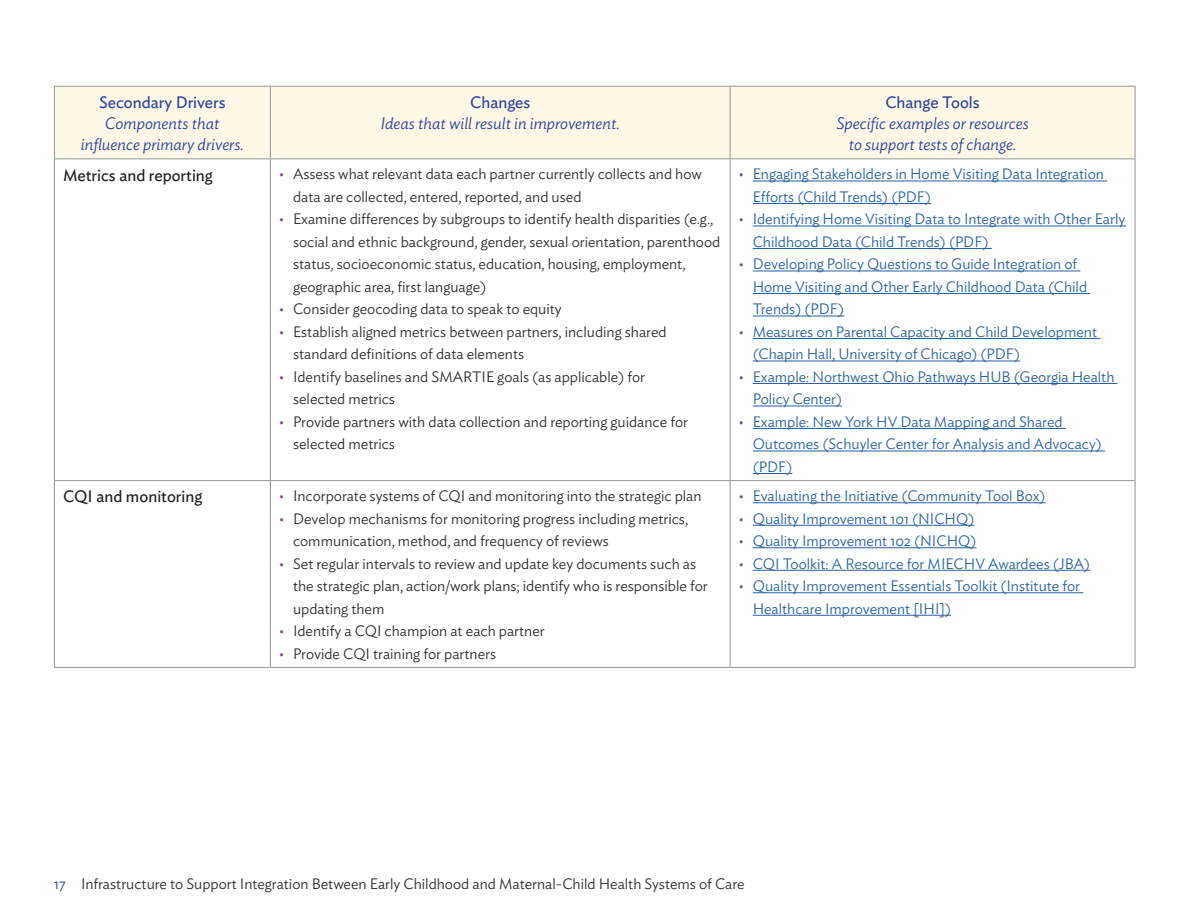
<style>
.page{position:relative;width:1188px;height:918px;background:#fff}
.page>*{position:absolute;margin:0;border:0;box-sizing:border-box;transform-origin:0 0}
.Table_head_blue{font:italic 300 16.5px/21px "Ideal Sans";color:#27459c;text-align:center}
.Table_row_header{font:16.5px "Ideal Sans";color:#231f20}
.Table_head_blue-2{font:16.5px "Ideal Sans";color:#27459c}
.t1{font:300 15px/22.5px "Ideal Sans";color:#2e2b2c}
.t2{font:300 15px/22.5px "Ideal Sans";color:#2661a1}
.s1{font-size:12px;color:#81469a}
.s2{color:#27459c}
</style>
<div class="page">
<div style="left:55px;top:87px;width:1080px;height:71px;background:#fff8e7"></div>
<hr style="left:54px;top:86px;width:216px;height:1px;background:#939598">
<hr style="left:54px;top:87px;width:1px;height:71px;background:#939598">
<hr style="left:270px;top:86px;width:460px;height:1px;background:#939598">
<hr style="left:270px;top:87px;width:1px;height:71px;background:#939598">
<hr style="left:730px;top:86px;width:405px;height:1px;background:#939598">
<hr style="left:730px;top:87px;width:1px;height:71px;background:#939598">
<hr style="left:1135px;top:87px;width:1px;height:71px;background:#939598">
<hr style="left:54px;top:158px;width:216px;height:1px;background:#939598">
<hr style="left:54px;top:159px;width:1px;height:321px;background:#939598">
<hr style="left:270px;top:158px;width:460px;height:1px;background:#939598">
<hr style="left:270px;top:159px;width:1px;height:321px;background:#939598">
<hr style="left:730px;top:158px;width:405px;height:1px;background:#939598">
<hr style="left:730px;top:159px;width:1px;height:321px;background:#939598">
<hr style="left:1135px;top:159px;width:1px;height:321px;background:#939598">
<hr style="left:54px;top:480px;width:216px;height:1px;background:#939598">
<hr style="left:54px;top:481px;width:1px;height:186px;background:#939598">
<hr style="left:270px;top:480px;width:460px;height:1px;background:#939598">
<hr style="left:270px;top:481px;width:1px;height:186px;background:#939598">
<hr style="left:730px;top:480px;width:405px;height:1px;background:#939598">
<hr style="left:730px;top:481px;width:1px;height:186px;background:#939598">
<hr style="left:1135px;top:481px;width:1px;height:186px;background:#939598">
<hr style="left:54px;top:667px;width:216px;height:1px;background:#939598">
<hr style="left:270px;top:667px;width:460px;height:1px;background:#939598">
<hr style="left:730px;top:667px;width:405px;height:1px;background:#939598">
<hr style="left:753px;top:181px;width:354px;height:1px;background:#2661a1">
<hr style="left:753px;top:203px;width:178px;height:1px;background:#2661a1">
<hr style="left:753px;top:226px;width:373px;height:1px;background:#2661a1">
<hr style="left:753px;top:248px;width:239px;height:1px;background:#2661a1">
<hr style="left:753px;top:271px;width:327px;height:1px;background:#2661a1">
<hr style="left:753px;top:293px;width:337px;height:1px;background:#2661a1">
<hr style="left:753px;top:316px;width:91px;height:1px;background:#2661a1">
<hr style="left:753px;top:338px;width:347px;height:1px;background:#2661a1">
<hr style="left:753px;top:361px;width:267px;height:1px;background:#2661a1">
<hr style="left:753px;top:383px;width:365px;height:1px;background:#2661a1">
<hr style="left:753px;top:406px;width:89px;height:1px;background:#2661a1">
<hr style="left:753px;top:428px;width:313px;height:1px;background:#2661a1">
<hr style="left:753px;top:451px;width:352px;height:1px;background:#2661a1">
<hr style="left:753px;top:473px;width:39px;height:1px;background:#2661a1">
<hr style="left:753px;top:502px;width:293px;height:1px;background:#2661a1">
<hr style="left:753px;top:525px;width:221px;height:1px;background:#2661a1">
<hr style="left:753px;top:547px;width:223px;height:1px;background:#2661a1">
<hr style="left:753px;top:570px;width:337px;height:1px;background:#2661a1">
<hr style="left:753px;top:592px;width:330px;height:1px;background:#2661a1">
<hr style="left:753px;top:615px;width:198px;height:1px;background:#2661a1">
<p class="Table_head_blue-2" style="left:99px;top:90px;width:128px">Secondary Drivers</p>
<p class="Table_head_blue" style="left:105px;top:111px;width:116px">Components that</p>
<p class="Table_head_blue" style="left:81px;top:132px;width:164px">influence primary drivers.</p>
<p class="Table_head_blue-2" style="left:470px;top:90px;width:62px">Changes</p>
<p class="Table_head_blue" style="left:381px;top:111px;width:241px">Ideas that will result in improvement.</p>
<p class="Table_row_header" style="left:63px;top:162px;width:151px">Metrics and reporting</p>
<p class="t1" style="left:293px;top:162px;width:410px;text-indent:-14px"><span class="s1">•</span> Assess what relevant data each partner currently collects and how data are collected, entered, reported, and used</p>
<p class="t1" style="left:293px;top:207px;width:429px;text-indent:-14px"><span class="s1">•</span> Examine differences by subgroups to identify health disparities (e.g., social and ethnic background, gender, sexual orientation, parenthood status, socioeconomic status, education, housing, employment, geographic area, first language)</p>
<p class="t1" style="left:279px;top:297px;width:284px"><span class="s1">•</span> Consider geocoding data to speak to equity</p>
<p class="t1" style="left:293px;top:319px;width:375px;text-indent:-14px"><span class="s1">•</span> Establish aligned metrics between partners, including shared standard definitions of data elements</p>
<p class="t1" style="left:293px;top:364px;width:354px;text-indent:-14px"><span class="s1">•</span> Identify baselines and SMARTIE goals (as applicable) for selected metrics</p>
<p class="t1" style="left:293px;top:409px;width:397px;text-indent:-14px"><span class="s1">•</span> Provide partners with data collection and reporting guidance for selected metrics</p>
<p class="Table_row_header" style="left:63px;top:484px;width:141px">CQI and monitoring</p>
<p class="t1" style="left:279px;top:484px;width:424px"><span class="s1">•</span> Incorporate systems of CQI and monitoring into the strategic plan</p>
<p class="t1" style="left:293px;top:506px;width:397px;text-indent:-14px"><span class="s1">•</span> Develop mechanisms for monitoring progress including metrics, communication, method, and frequency of reviews</p>
<p class="t1" style="left:293px;top:551px;width:416px;text-indent:-14px"><span class="s1">•</span> Set regular intervals to review and update key documents such as the strategic plan, action/work plans; identify who is responsible for updating them</p>
<p class="t1" style="left:279px;top:619px;width:267px"><span class="s1">•</span> Identify a CQI champion at each partner</p>
<p class="t1" style="left:279px;top:641px;width:219px"><span class="s1">•</span> Provide CQI training for partners</p>
<p class="Table_head_blue-2" style="left:885px;top:90px;width:96px">Change Tools</p>
<p class="Table_head_blue" style="left:836px;top:111px;width:194px">Specific examples or resources to support tests of change.</p>
<p class="t2" style="left:753px;top:162px;width:353px;text-indent:-14px"><span class="s1">•</span> Engaging Stakeholders in Home Visiting Data Integration<br>Efforts (Child Trends) (PDF)</p>
<p class="t2" style="left:753px;top:207px;width:374px;text-indent:-14px"><span class="s1">•</span> Identifying Home Visiting Data to Integrate with Other Early<br>Childhood Data (Child Trends) (PDF)</p>
<p class="t2" style="left:753px;top:252px;width:336px;text-indent:-14px"><span class="s1">•</span> Developing Policy Questions to Guide Integration of<br>Home Visiting and Other Early Childhood Data (Child<br>Trends) (PDF)</p>
<p class="t2" style="left:753px;top:319px;width:346px;text-indent:-14px"><span class="s1">•</span> Measures on Parental Capacity and Child Development (Chapin Hall, University of Chicago) (PDF)</p>
<p class="t2" style="left:753px;top:364px;width:363px;text-indent:-14px"><span class="s1">•</span> Example: Northwest Ohio Pathways HUB (Georgia Health<br>Policy Center)</p>
<p class="t2" style="left:753px;top:409px;width:351px;text-indent:-14px"><span class="s1">•</span> Example: New York HV Data Mapping and Shared<br>Outcomes (Schuyler Center for Analysis and Advocacy) (PDF)</p>
<p class="t2" style="left:739px;top:484px;width:308px"><span class="s1">•</span> Evaluating the Initiative (Community Tool Box)</p>
<p class="t2" style="left:739px;top:506px;width:237px"><span class="s1">•</span> Quality Improvement 101 (NICHQ)</p>
<p class="t2" style="left:739px;top:529px;width:239px"><span class="s1">•</span> Quality Improvement 102 (NICHQ)</p>
<p class="t2" style="left:739px;top:551px;width:353px"><span class="s1">•</span> CQI Toolkit: A Resource for MIECHV Awardees (JBA)</p>
<p class="t2" style="left:753px;top:574px;width:329px;text-indent:-14px"><span class="s1">•</span> Quality Improvement Essentials Toolkit (Institute for<br>Healthcare Improvement [IHI])</p>
<p class="t1" style="left:54px;top:872px;width:692px"><span class="s2">17</span> Infrastructure to Support Integration Between Early Childhood and Maternal-Child Health Systems of Care</p>
</div>
